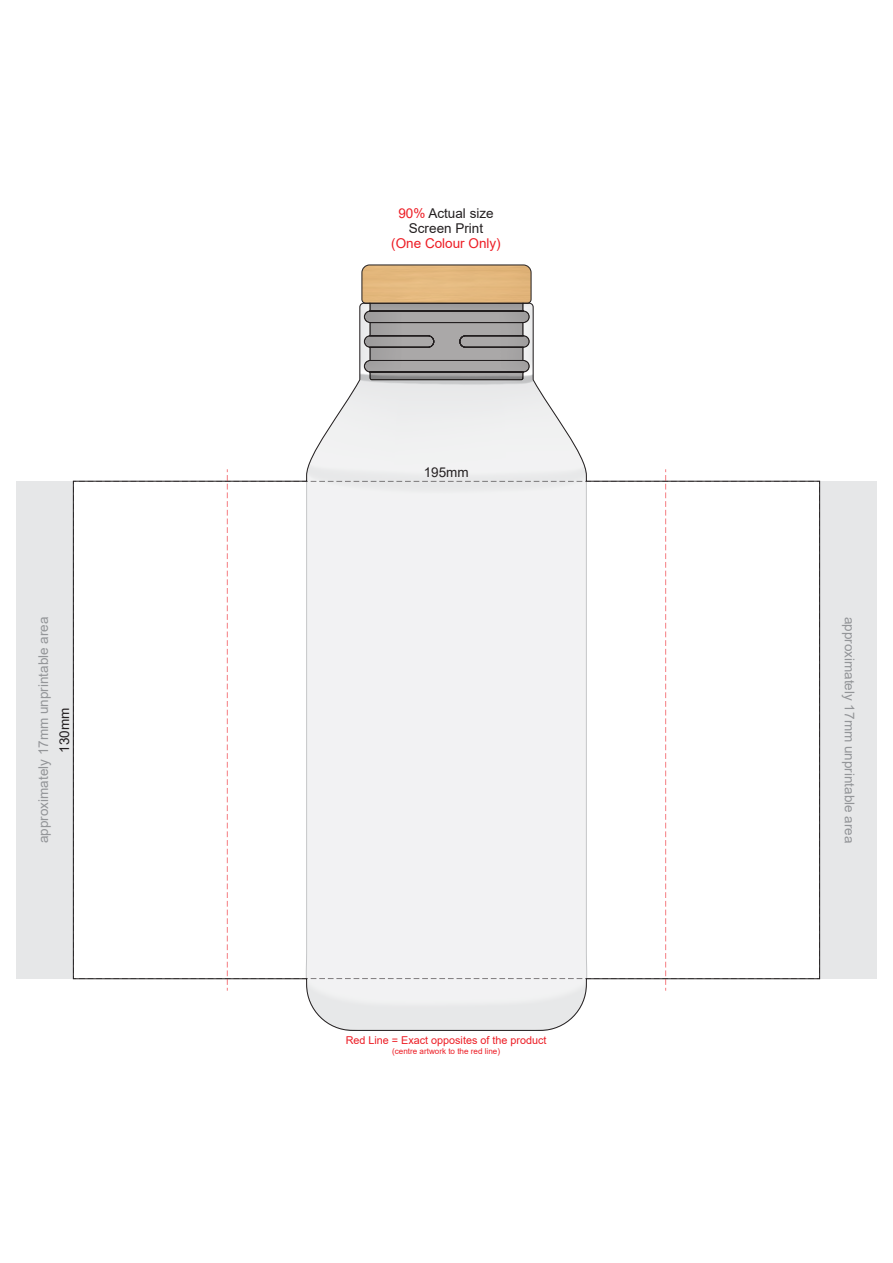
<style>
.page{position:relative;width:893px;height:1263px;background:#fff}
.page>*{position:absolute;margin:0;border:0;box-sizing:border-box;transform-origin:0 0}
.t1{font:13.5px "Arial";color:#939598}
.t2{font:13.5px/15.1px "Arial";color:#231f20;text-align:center}
.t3{font:13.5px "Arial";color:#ed1c24}
.t4{font:10.8px "Arial";color:#ed1c24}
.t5{font:8.1px "Arial";color:#ed1c24}
.s1{color:#ed1c24}
</style>
<div class="page">
<div style="left:16px;top:481px;width:57px;height:498px;background:#e6e7e8"></div>
<div style="left:820px;top:481px;width:57px;height:498px;background:#e6e7e8"></div>
<svg style="left:361px;top:264px;width:171px;height:39px;background:#dab17b"></svg>
<svg style="left:73px;top:303px;width:747px;height:728px"></svg>
<svg style="left:73px;top:481px;width:747px;height:498px"></svg>
<svg style="left:227px;top:469px;width:1px;height:522px"></svg>
<svg style="left:665px;top:469px;width:1px;height:522px"></svg>
<p class="t2" style="left:398px;top:205px;width:97px"><span class="s1">90%</span> Actual size<br>Screen Print</p>
<p class="t3" style="left:391px;top:234px;width:111px">(One Colour Only)</p>
<p class="t2" style="left:424px;top:465px;width:47px">195mm</p>
<p class="t1" style="left:34px;top:843px;width:228px;rotate:-90deg">approximately 17mm unprintable area</p>
<p class="t1" style="left:859px;top:617px;width:228px;rotate:90deg">approximately 17mm unprintable area</p>
<p class="t2" style="left:57px;top:753px;width:47px;rotate:-90deg">130mm</p>
<p class="t4" style="left:346px;top:1033px;width:202px">Red Line = Exact opposites of the product</p>
<p class="t5" style="left:392px;top:1045px;width:110px">(centre artwork to the red line)</p>
</div>
